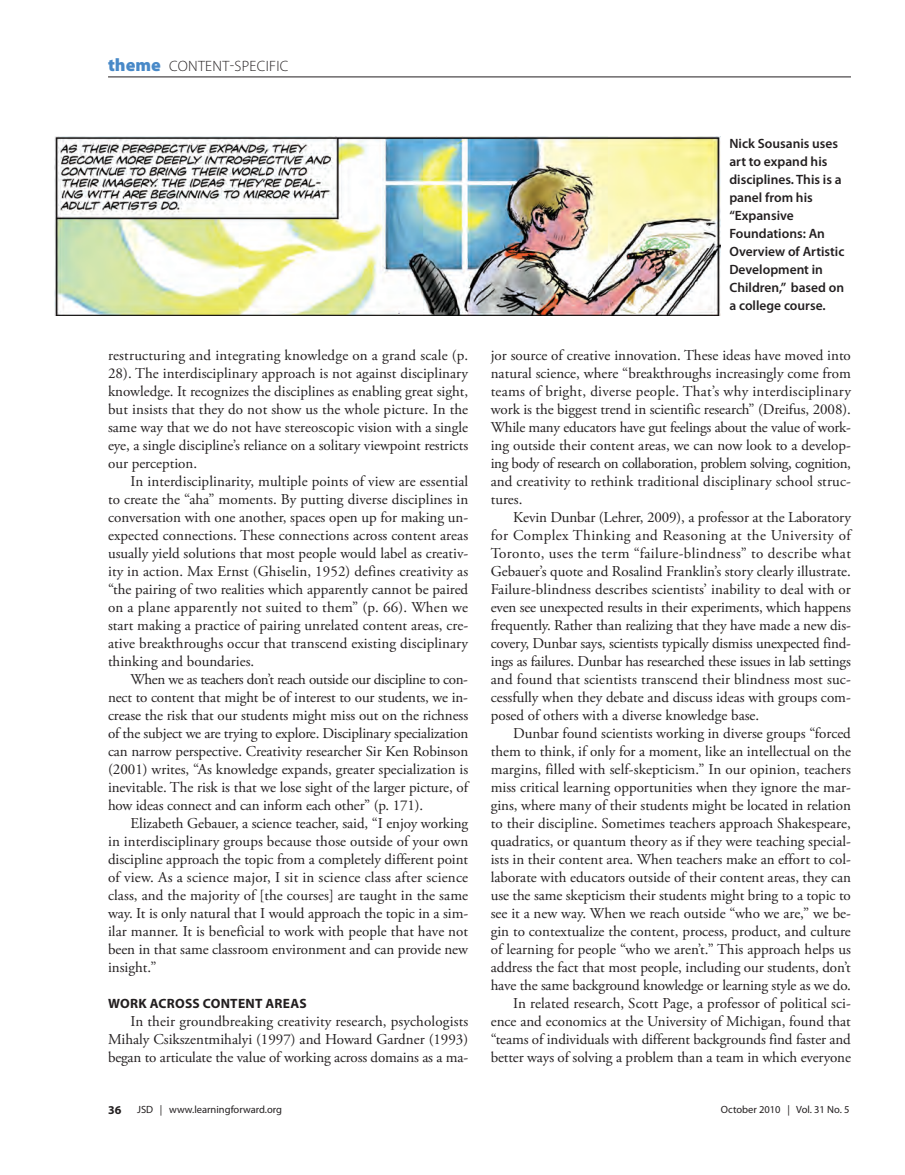
<style>
.page{position:relative;width:905px;height:1175px;background:#fff}
.page>*{position:absolute;margin:0;border:0;box-sizing:border-box;transform-origin:0 0}
.t1{font:15px/18px "Adobe Garamond Pro";color:#231f20;text-align:justify}
.t2{font:300 15px "Myriad Pro";letter-spacing:.02em;color:#231f20}
.t3{font:600 13.5px/18px "Myriad Pro";color:#231f20}
.t4{font:700 13.5px "Myriad Pro";letter-spacing:.02em;color:#231f20}
.t5{font:700 12px "Myriad Pro";color:#231f20}
.t6{font:10.5px "Myriad Pro";color:#231f20}
.s1{font-weight:900;font-size:18px;color:#4889c8}
</style>
<div class="page">
<hr style="left:108px;top:76px;width:742px;height:1px;background:#231f20">
<img style="left:54px;top:136px;width:666px;height:179px">
<p class="t2" style="left:108px;top:61px;width:182px"><span class="s1">theme</span> CONTENT-spECifiC</p>
<p class="t1" style="left:108px;top:348px;width:361px">restructuring and integrating knowledge on a grand scale (p.<br>28). The interdisciplinary approach is not against disciplinary knowledge. It recognizes the disciplines as enabling great sight, but insists that they do not show us the whole picture. In the same way that we do not have stereoscopic vision with a single eye, a single discipline’s reliance on a solitary viewpoint restricts our perception.</p>
<p class="t1" style="left:108px;top:474px;width:362px;text-indent:22px">In interdisciplinarity, multiple points of view are essential to create the “aha” moments. By putting diverse disciplines in conversation with one another, spaces open up for making un&shy;expected connections. These connections across content areas usually yield solutions that most people would label as creativ&shy;ity in action. Max Ernst (Ghiselin, 1952) defines creativity as “the pairing of two realities which apparently cannot be paired on a plane apparently not suited to them” (p. 66). When we start making a practice of pairing unrelated content areas, cre&shy;ative breakthroughs occur that transcend existing disciplinary thinking and boundaries.</p>
<p class="t1" style="left:108px;top:672px;width:362px;text-indent:22px">When we as teachers don’t reach outside our discipline to con&shy;nect to content that might be of interest to our students, we in&shy;crease the risk that our students might miss out on the richness of the subject we are trying to explore. Disciplinary specialization can narrow perspective. Creativity researcher Sir Ken Robinson (2001) writes, “As knowledge expands, greater specialization is inevitable. The risk is that we lose sight of the larger picture, of how ideas connect and can inform each other” (p. 171).</p>
<p class="t1" style="left:108px;top:816px;width:362px;text-indent:22px">Elizabeth Gebauer, a science teacher, said, “I enjoy working in interdisciplinary groups because those outside of your own discipline approach the topic from a completely different point of view. As a science major, I sit in science class after science class, and the majority of [the courses] are taught in the same way. It is only natural that I would approach the topic in a sim&shy;ilar manner. It is beneficial to work with people that have not been in that same classroom environment and can provide new insight.”</p>
<p class="t4" style="left:108px;top:998px;width:200px">WORK ACROSS CONTENT AREAS</p>
<p class="t1" style="left:108px;top:1014px;width:362px;text-indent:22px">In their groundbreaking creativity research, psychologists Mihaly Csikszentmihalyi (1997) and Howard Gardner (1993) began to articulate the value of working across domains as a ma-</p>
<p class="t3" style="left:729px;top:135px;width:117px">Nick Sousanis uses art to expand his disciplines. This is a panel from his “Expansive<br>Foundations: An<br>Overview of Artistic<br>Development in<br>Children,” based on a college course.</p>
<p class="t1" style="left:490px;top:348px;width:362px">jor source of creative innovation. These ideas have moved into natural science, where “breakthroughs increasingly come from teams of bright, diverse people. That’s why interdisciplinary work is the biggest trend in scientific research” (Dreifus, 2008).<br>While many educators have gut feelings about the value of work&shy;ing outside their content areas, we can now look to a develop&shy;ing body of research on collaboration, problem solving, cognition, and creativity to rethink traditional disciplinary school struc&shy;tures.</p>
<p class="t1" style="left:490px;top:510px;width:361px;text-indent:22px">Kevin Dunbar (Lehrer, 2009), a professor at the Laboratory for Complex Thinking and Reasoning at the University of Toronto, uses the term “failure-blindness” to describe what Gebauer’s quote and Rosalind Franklin’s story clearly illustrate.<br>Failure-blindness describes scientists’ inability to deal with or even see unexpected results in their experiments, which happens frequently. Rather than realizing that they have made a new dis&shy;covery, Dunbar says, scientists typically dismiss unexpected find&shy;ings as failures. Dunbar has researched these issues in lab settings and found that scientists transcend their blindness most suc&shy;cessfully when they debate and discuss ideas with groups com&shy;posed of others with a diverse knowledge base.</p>
<p class="t1" style="left:490px;top:726px;width:362px;text-align:right">Dunbar found scientists working in diverse groups “forced them to think, if only for a moment, like an intellectual on the margins, filled with self-skepticism.” In our opinion, teachers miss critical learning opportunities when they ignore the mar&shy;gins, where many of their students might be located in relation to their discipline. Sometimes teachers approach Shakespeare, quadratics, or quantum theory as if they were teaching special&shy;ists in their content area. When teachers make an effort to col&shy;laborate with educators outside of their content areas, they can use the same skepticism their students might bring to a topic to see it a new way. When we reach outside “who we are,” we be&shy;gin to contextualize the content, process, product, and culture of learning for people “who we aren’t.” This approach helps us address the fact that most people, including our students, don’t have the same background knowledge or learning style as we do.<br>In related research, Scott Page, a professor of political sci&shy;ence and economics at the University of Michigan, found that “teams of individuals with different backgrounds find faster and better ways of solving a problem than a team in which everyone</p>
<p class="t5" style="left:108px;top:1105px;width:15px">36</p>
<p class="t6" style="left:137px;top:1105px;width:146px">JSD | www.learningforward.org</p>
<p class="t6" style="left:721px;top:1105px;width:130px">October 2010 | Vol. 31 No. 5</p>
</div>
